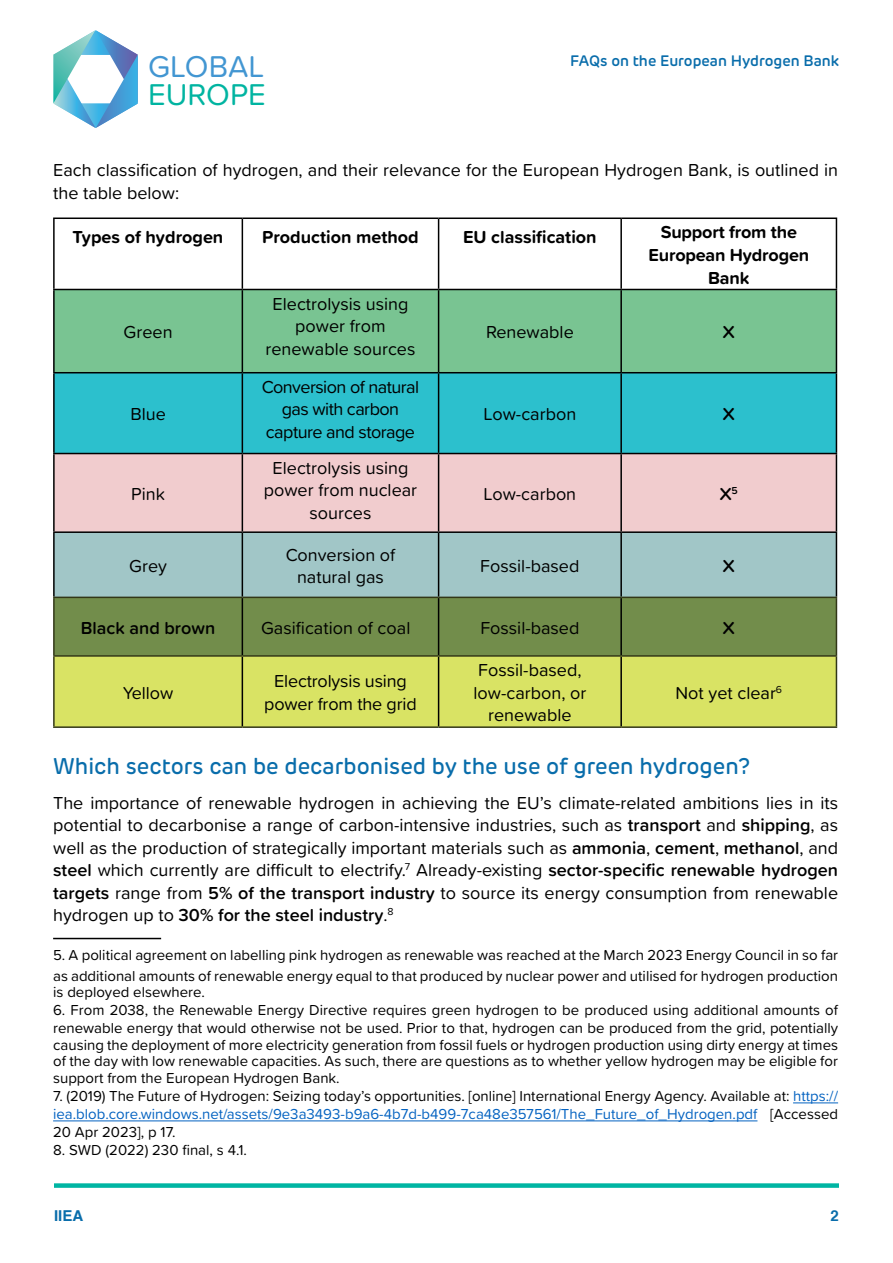
<style>
.page{position:relative;width:893px;height:1263px;background:#fff}
.page>*{position:absolute;margin:0;border:0;box-sizing:border-box;transform-origin:0 0}
.t1{font:31.2px "Proxima Soft";color:#4296d2}
.t2{font:31.2px "Proxima Soft";color:#00b4a1}
.t3{font:500 22.5px "New Rubrik Edge";color:#096dab}
.t4{font:18px/22.5px "Proxima Soft";color:#000;text-align:center}
.t5{font:700 18px/22.5px "Proxima Soft";color:#000;text-align:center}
.t6{font:18px/22.5px "Proxima Soft";letter-spacing:-.03em;color:#000;text-align:center}
.t7{font:600 18px "Proxima Soft";color:#000}
.t8{font:15px/18px "Proxima Soft";color:#000}
.t9{font:600 15px "New Rubrik Edge";color:#096dab}
.t10{font:700 15px "Helvetica";color:#096dab}
.s1{font-weight:600}
.s2{color:#0563c1}
</style>
<div class="page">
<svg style="left:53px;top:30px;width:85px;height:98px"></svg>
<div style="left:54px;top:1183px;width:785px;height:5px;background:#00b5a3"></div>
<div style="left:55px;top:290px;width:781px;height:82px;background:#79c492"></div>
<div style="left:55px;top:373px;width:781px;height:80px;background:#2cc0cd"></div>
<div style="left:55px;top:454px;width:781px;height:77px;background:#f1ccce"></div>
<div style="left:55px;top:533px;width:781px;height:64px;background:#a1c6c7"></div>
<div style="left:55px;top:598px;width:781px;height:57px;background:#728d4b"></div>
<div style="left:55px;top:657px;width:781px;height:69px;background:#d9e364"></div>
<hr style="left:53px;top:217px;width:189px;height:2px;background:#000">
<hr style="left:53px;top:219px;width:2px;height:70px;background:#000">
<hr style="left:242px;top:217px;width:197px;height:2px;background:#000">
<hr style="left:242px;top:219px;width:1px;height:70px;background:#000">
<hr style="left:439px;top:217px;width:182px;height:2px;background:#000">
<hr style="left:438px;top:219px;width:1px;height:70px;background:#000">
<hr style="left:621px;top:217px;width:216px;height:2px;background:#000">
<hr style="left:620px;top:219px;width:2px;height:70px;background:#000">
<hr style="left:836px;top:219px;width:1px;height:70px;background:#000">
<hr style="left:53px;top:289px;width:189px;height:1px;background:#000">
<hr style="left:53px;top:290px;width:2px;height:82px;background:#000">
<hr style="left:242px;top:289px;width:197px;height:1px;background:#000">
<hr style="left:242px;top:290px;width:1px;height:82px;background:#000">
<hr style="left:439px;top:289px;width:182px;height:1px;background:#000">
<hr style="left:438px;top:290px;width:1px;height:82px;background:#000">
<hr style="left:621px;top:289px;width:216px;height:1px;background:#000">
<hr style="left:620px;top:290px;width:2px;height:82px;background:#000">
<hr style="left:836px;top:290px;width:1px;height:82px;background:#000">
<hr style="left:53px;top:372px;width:189px;height:1px;background:#000">
<hr style="left:53px;top:373px;width:2px;height:80px;background:#000">
<hr style="left:242px;top:372px;width:197px;height:1px;background:#000">
<hr style="left:242px;top:373px;width:1px;height:80px;background:#000">
<hr style="left:439px;top:372px;width:182px;height:1px;background:#000">
<hr style="left:438px;top:373px;width:1px;height:80px;background:#000">
<hr style="left:621px;top:372px;width:216px;height:1px;background:#000">
<hr style="left:620px;top:373px;width:2px;height:80px;background:#000">
<hr style="left:836px;top:373px;width:1px;height:80px;background:#000">
<hr style="left:53px;top:453px;width:189px;height:1px;background:#000">
<hr style="left:53px;top:454px;width:2px;height:77px;background:#000">
<hr style="left:242px;top:453px;width:197px;height:1px;background:#000">
<hr style="left:242px;top:454px;width:1px;height:77px;background:#000">
<hr style="left:439px;top:453px;width:182px;height:1px;background:#000">
<hr style="left:438px;top:454px;width:1px;height:77px;background:#000">
<hr style="left:621px;top:453px;width:216px;height:1px;background:#000">
<hr style="left:620px;top:454px;width:2px;height:77px;background:#000">
<hr style="left:836px;top:454px;width:1px;height:77px;background:#000">
<hr style="left:53px;top:531px;width:189px;height:2px;background:#000">
<hr style="left:53px;top:533px;width:2px;height:64px;background:#000">
<hr style="left:242px;top:531px;width:197px;height:2px;background:#000">
<hr style="left:242px;top:533px;width:1px;height:64px;background:#000">
<hr style="left:439px;top:531px;width:182px;height:2px;background:#000">
<hr style="left:438px;top:533px;width:1px;height:64px;background:#000">
<hr style="left:621px;top:531px;width:216px;height:2px;background:#000">
<hr style="left:620px;top:533px;width:2px;height:64px;background:#000">
<hr style="left:836px;top:533px;width:1px;height:64px;background:#000">
<hr style="left:242px;top:598px;width:1px;height:57px;background:#000">
<hr style="left:438px;top:598px;width:1px;height:57px;background:#000">
<hr style="left:620px;top:598px;width:2px;height:57px;background:#000">
<hr style="left:242px;top:657px;width:1px;height:69px;background:#000">
<hr style="left:438px;top:657px;width:1px;height:69px;background:#000">
<hr style="left:620px;top:657px;width:2px;height:69px;background:#000">
<hr style="left:53px;top:597px;width:189px;height:1px;background:#323717">
<hr style="left:53px;top:598px;width:2px;height:57px;background:#323717">
<hr style="left:242px;top:597px;width:197px;height:1px;background:#323717">
<hr style="left:439px;top:597px;width:182px;height:1px;background:#323717">
<hr style="left:621px;top:597px;width:216px;height:1px;background:#323717">
<hr style="left:836px;top:598px;width:1px;height:57px;background:#323717">
<hr style="left:53px;top:655px;width:189px;height:2px;background:#323717">
<hr style="left:53px;top:657px;width:2px;height:69px;background:#323717">
<hr style="left:242px;top:655px;width:197px;height:2px;background:#323717">
<hr style="left:439px;top:655px;width:182px;height:2px;background:#323717">
<hr style="left:621px;top:655px;width:216px;height:2px;background:#323717">
<hr style="left:836px;top:657px;width:1px;height:69px;background:#323717">
<hr style="left:53px;top:726px;width:189px;height:2px;background:#323717">
<hr style="left:242px;top:726px;width:197px;height:2px;background:#323717">
<hr style="left:439px;top:726px;width:182px;height:2px;background:#323717">
<hr style="left:621px;top:726px;width:216px;height:2px;background:#323717">
<hr style="left:53px;top:938px;width:108px;height:1px;background:#000">
<hr style="left:793px;top:1102px;width:45px;height:1px;background:#0563c1">
<hr style="left:53px;top:1120px;width:704px;height:1px;background:#0563c1">
<h1 class="t1" style="left:148px;top:43px;width:118px">GLOBAL</h1>
<h1 class="t2" style="left:148px;top:71px;width:119px">EUROPE</h1>
<p class="t9" style="left:570px;top:51px;width:270px">FAQs on the European Hydrogen Bank</p>
<p class="t4" style="left:53px;top:158px;width:786px;text-align:left">Each classification of hydrogen, and their relevance for the European Hydrogen Bank, is outlined in the table below:</p>
<p class="t5" style="left:73px;top:225px;width:152px">Types of hydrogen</p>
<p class="t5" style="left:262px;top:225px;width:158px">Production method</p>
<p class="t5" style="left:463px;top:225px;width:135px">EU classification</p>
<p class="t5" style="left:648px;top:221px;width:162px">Support from the<br>European Hydrogen<br>Bank</p>
<p class="t4" style="left:124px;top:320px;width:50px">Green</p>
<p class="t4" style="left:266px;top:292px;width:151px">Electrolysis using power from renewable sources</p>
<p class="t4" style="left:486px;top:320px;width:89px">Renewable</p>
<p class="t7" style="left:723px;top:319px;width:13px">X</p>
<p class="t4" style="left:130px;top:402px;width:37px">Blue</p>
<p class="t6" style="left:262px;top:375px;width:159px">Conversion of natural gas with carbon capture and storage</p>
<p class="t4" style="left:484px;top:402px;width:94px">Low-carbon</p>
<p class="t7" style="left:723px;top:401px;width:13px">X</p>
<p class="t4" style="left:131px;top:482px;width:35px">Pink</p>
<p class="t4" style="left:264px;top:456px;width:155px">Electrolysis using power from nuclear sources</p>
<p class="t4" style="left:484px;top:482px;width:94px">Low-carbon</p>
<p class="t7" style="left:720px;top:480px;width:20px">X<sup>5</sup></p>
<p class="t4" style="left:129px;top:554px;width:39px">Grey</p>
<p class="t4" style="left:286px;top:542px;width:111px">Conversion of natural gas</p>
<p class="t4" style="left:480px;top:554px;width:101px">Fossil-based</p>
<p class="t7" style="left:723px;top:552px;width:13px">X</p>
<p class="t7" style="left:81px;top:614px;width:136px">Black and brown</p>
<p class="t4" style="left:261px;top:616px;width:151px">Gasification of coal</p>
<p class="t4" style="left:480px;top:616px;width:101px">Fossil-based</p>
<p class="t7" style="left:723px;top:614px;width:13px">X</p>
<p class="t4" style="left:123px;top:680px;width:52px">Yellow</p>
<p class="t4" style="left:264px;top:669px;width:154px">Electrolysis using power from the grid</p>
<p class="t4" style="left:473px;top:658px;width:114px">Fossil-based, low-carbon, or renewable</p>
<p class="t4" style="left:675px;top:680px;width:108px">Not yet clear<sup>6</sup></p>
<h2 class="t3" style="left:53px;top:752px;width:698px">Which sectors can be decarbonised by the use of green hydrogen?</h2>
<p class="t4" style="left:53px;top:791px;width:787px;text-align:justify">The importance of renewable hydrogen in achieving the EU’s climate-related ambitions lies in its potential to decarbonise a range of carbon-intensive industries, such as <span class="s1">transport</span> and <span class="s1">shipping</span>, as well as the production of strategically important materials such as <span class="s1">ammonia</span>, <span class="s1">cement</span>, <span class="s1">methanol</span>, and <span class="s1">steel</span> which currently are difficult to electrify.<sup>7</sup> Already-existing <span class="s1">sector-specific renewable hydrogen targets</span> range from <span class="s1">5% of the transport industry</span> to source its energy consumption from renewable hydrogen up to <span class="s1">30% for the steel industry</span>.<sup>8</sup></p>
<p class="t8" style="left:53px;top:943px;width:787px;line-height:21px">5. A political agreement on labelling pink hydrogen as renewable was reached at the March 2023 Energy Council in so far as additional amounts of renewable energy equal to that produced by nuclear power and utilised for hydrogen production</p>
<p class="t8" style="left:53px;top:982px;width:153px">is deployed elsewhere.</p>
<p class="t8" style="left:53px;top:1000px;width:786px">6. From 2038, the Renewable Energy Directive requires green hydrogen to be produced using additional amounts of renewable energy that would otherwise not be used. Prior to that, hydrogen can be produced from the grid, potentially</p>
<p class="t8" style="left:53px;top:1035px;width:786px;line-height:16.5px;text-align:justify">causing the deployment of more electricity generation from fossil fuels or hydrogen production using dirty energy at times of the day with low renewable capacities. As such, there are questions as to whether yellow hydrogen may be eligible for support from the European Hydrogen Bank.</p>
<p class="t8" style="left:53px;top:1086px;width:786px;text-align:justify">7. (2019) The Future of Hydrogen: Seizing today’s opportunities. [online] International Energy Agency. Available at: <span class="s2">https:// iea.blob.core.windows.net/assets/9e3a3493-b9a6-4b7d-b499-7ca48e357561/The_Future_of_Hydrogen.pdf</span> [Accessed 20 Apr 2023], p 17.</p>
<p class="t8" style="left:53px;top:1140px;width:195px">8. SWD (2022) 230 final, s 4.1.</p>
<p class="t10" style="left:54px;top:1204px;width:31px">IIEA</p>
<p class="t10" style="left:831px;top:1204px;width:10px">2</p>
</div>
